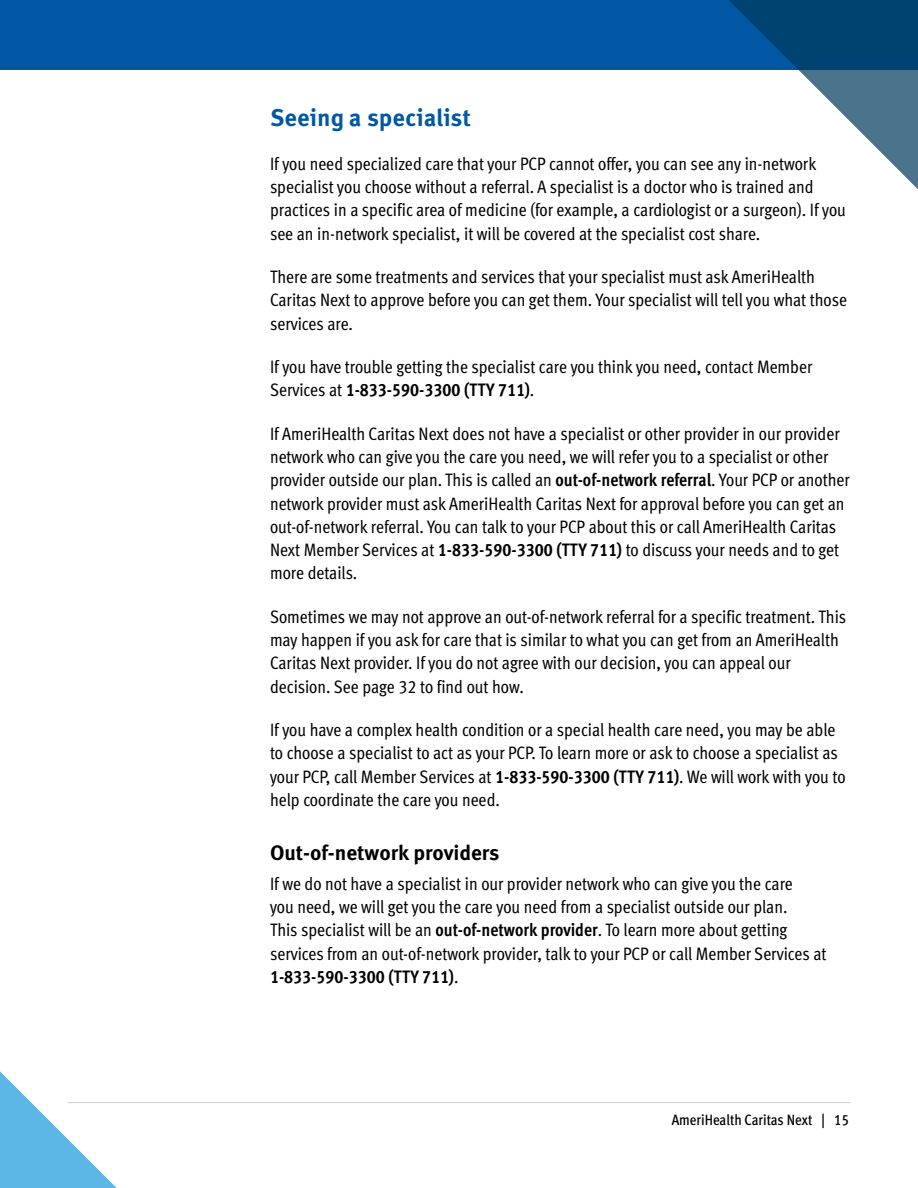
<style>
.page{position:relative;width:918px;height:1188px;background:#fff}
.page>*{position:absolute;margin:0;border:0;box-sizing:border-box;transform-origin:0 0}
.Headline{font:700 24px "Meta Correspondence Pro";color:#0058a4}
.Topic_Header{font:700 21px "Meta Pro";color:#000}
.Body_Copy{font:condensed 18px/23.2px "Meta Pro";color:#000}
.t1{font:500 condensed 15px "Meta Pro";color:#000}
.s1{font-weight:700}
</style>
<div class="page">
<hr style="left:68px;top:1102px;width:782px;height:1px;background:#d1d3d4">
<div style="left:0;top:0;width:918px;height:70px;background:#0058a4"></div>
<svg style="left:0;top:1071px;width:117px;height:117px"></svg>
<svg style="left:729px;top:0;width:189px;height:190px"></svg>
<h1 class="Headline" style="left:270px;top:99px;width:203px">Seeing a specialist</h1>
<p class="Body_Copy" style="left:270px;top:151px;width:577px">If you need specialized care that your PCP cannot offer, you can see any in-network specialist you choose without a referral. A specialist is a doctor who is trained and practices in a specific area of medicine (for example, a cardiologist or a surgeon). If you see an in-network specialist, it will be covered at the specialist cost share.</p>
<p class="Body_Copy" style="left:270px;top:264px;width:579px">There are some treatments and services that your specialist must ask AmeriHealth<br>Caritas Next to approve before you can get them. Your specialist will tell you what those services are.</p>
<p class="Body_Copy" style="left:270px;top:354px;width:544px">If you have trouble getting the specialist care you think you need, contact Member<br>Services at <span class="s1">1-833-590-3300 (TTY 711)</span>.</p>
<p class="Body_Copy" style="left:270px;top:421px;width:581px">If AmeriHealth Caritas Next does not have a specialist or other provider in our provider network who can give you the care you need, we will refer you to a specialist or other provider outside our plan. This is called an <span class="s1">out-of-network referral</span>. Your PCP or another network provider must ask AmeriHealth Caritas Next for approval before you can get an out-of-network referral. You can talk to your PCP about this or call AmeriHealth Caritas Next Member Services at <span class="s1">1-833-590-3300 (TTY 711)</span> to discuss your needs and to get more details.</p>
<p class="Body_Copy" style="left:270px;top:604px;width:578px">Sometimes we may not approve an out-of-network referral for a specific treatment. This may happen if you ask for care that is similar to what you can get from an AmeriHealth Caritas Next provider. If you do not agree with our decision, you can appeal our decision. See page 32 to find out how.</p>
<p class="Body_Copy" style="left:270px;top:717px;width:577px">If you have a complex health condition or a special health care need, you may be able to choose a specialist to act as your PCP. To learn more or ask to choose a specialist as your PCP, call Member Services at <span class="s1">1-833-590-3300 (TTY 711)</span>. We will work with you to help coordinate the care you need.</p>
<h1 class="Topic_Header" style="left:270px;top:836px;width:231px">Out-of-network providers</h1>
<p class="Body_Copy" style="left:270px;top:871px;width:558px">If we do not have a specialist in our provider network who can give you the care<br>you need, we will get you the care you need from a specialist outside our plan.<br>This specialist will be an <span class="s1">out-of-network provider</span>. To learn more about getting services from an out-of-network provider, talk to your PCP or call Member Services at <span class="s1">1-833-590-3300 (TTY 711)</span>.</p>
<p class="t1" style="left:672px;top:1109px;width:179px">AmeriHealth Caritas Next | 15</p>
</div>
